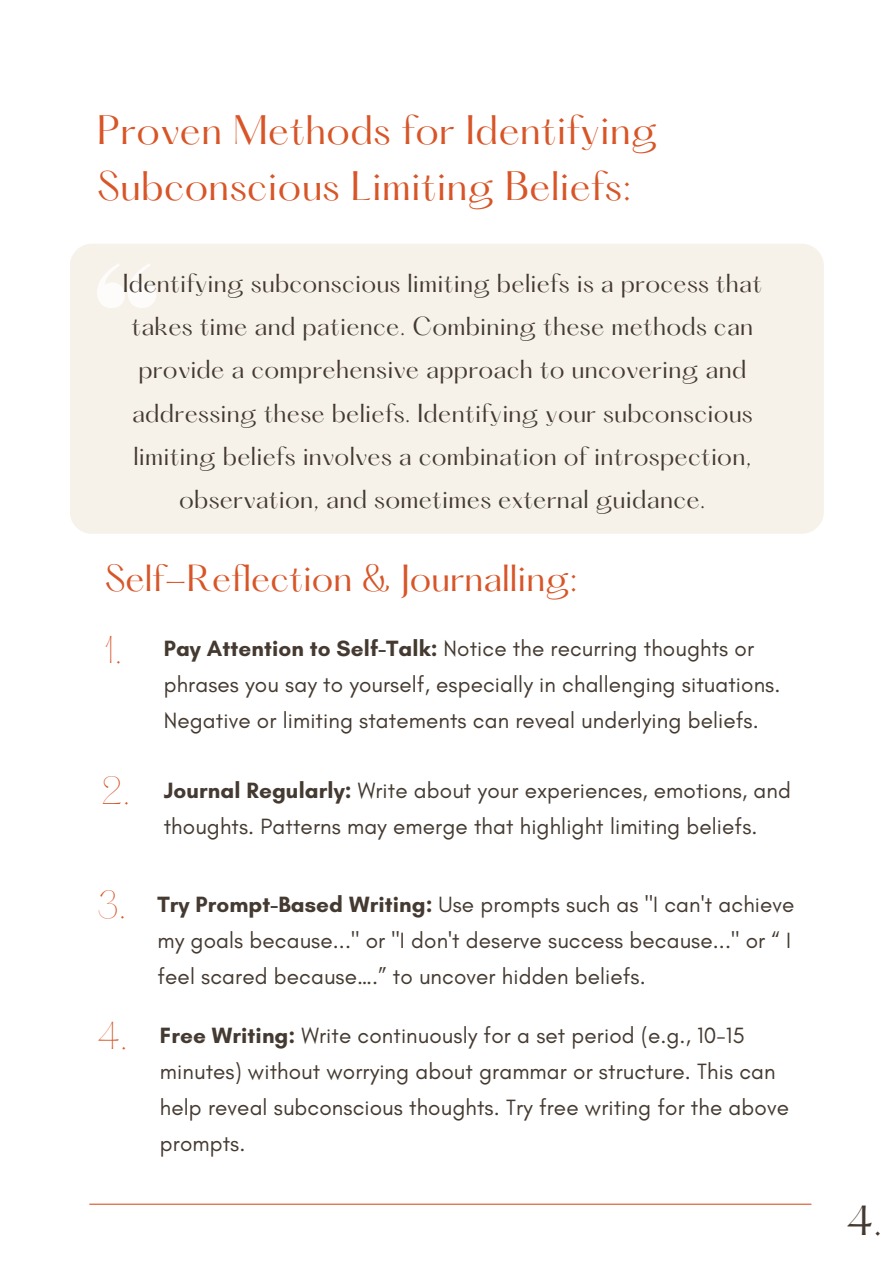
<style>
.page{position:relative;width:894px;height:1264px;background:#fff}
.page>*{position:absolute;margin:0;border:0;box-sizing:border-box;transform-origin:0 0}
.t1{font:36.75px "Hatton";color:#443a31}
.t2{font:36px/55.2px "Hatton";letter-spacing:.01em;color:#d85528}
.t3{font:200 34.05px "Hatton";color:#d85528}
.t4{font:200 33.9px "Hatton";color:#d85528}
.t5{font:33px "Hatton";color:#d85528}
.t6{font:22.8px/43.2px "Hatton";letter-spacing:.01em;color:#443a31;text-align:center}
.t7{font:22.5px/36px "Glacial Indifference";letter-spacing:.005em;color:#443a31}
.s1{font-weight:700}
</style>
<div class="page">
<div style="left:70px;top:244px;width:753px;height:290px;background:#f6f2ea;border-radius:22px"></div>
<svg style="left:97px;top:264px;width:59px;height:44px"></svg>
<hr style="left:89px;top:1203px;width:722px;height:1px;background:#d85528">
<h1 class="t2" style="left:97px;top:107px;width:561px">Proven Methods for Identifying<br>Subconscious Limiting Beliefs:</h1>
<p class="t6" style="left:123px;top:264px;width:640px">Identifying subconscious limiting beliefs is a process that takes time and patience. Combining these methods can provide a comprehensive approach to uncovering and addressing these beliefs. Identifying your subconscious limiting beliefs involves a combination of introspection, observation, and sometimes external guidance.</p>
<h1 class="t5" style="left:105px;top:562px;width:474px">Self-Reflection &amp; Journalling:</h1>
<h2 class="t4" style="left:105px;top:633px;width:19px">1.</h2>
<h1 class="t3" style="left:101px;top:775px;width:31px">2.</h1>
<p class="t7" style="left:164px;top:630px;width:618px"><span class="s1">Pay Attention to Self-Talk:</span> Notice the recurring thoughts or phrases you say to yourself, especially in challenging situations.<br>Negative or limiting statements can reveal underlying beliefs.</p>
<p class="t7" style="left:164px;top:772px;width:628px"><span class="s1">Journal Regularly:</span> Write about your experiences, emotions, and thoughts. Patterns may emerge that highlight limiting beliefs.</p>
<p class="t3" style="left:97px;top:888px;width:30px">3.</p>
<h1 class="t7" style="left:157px;top:885px;width:638px"><span class="s1">Try Prompt-Based Writing:</span> Use prompts such as "I can't achieve my goals because..." or "I don't deserve success because..." or “ I feel scared because….” to uncover hidden beliefs.</h1>
<p class="t3" style="left:97px;top:1020px;width:32px">4.</p>
<h1 class="t7" style="left:160px;top:1017px;width:630px"><span class="s1">Free Writing:</span> Write continuously for a set period (e.g., 10-15 minutes) without worrying about grammar or structure. This can help reveal subconscious thoughts. Try free writing for the above prompts.</h1>
<p class="t1" style="left:846px;top:1202px;width:38px">4.</p>
</div>
